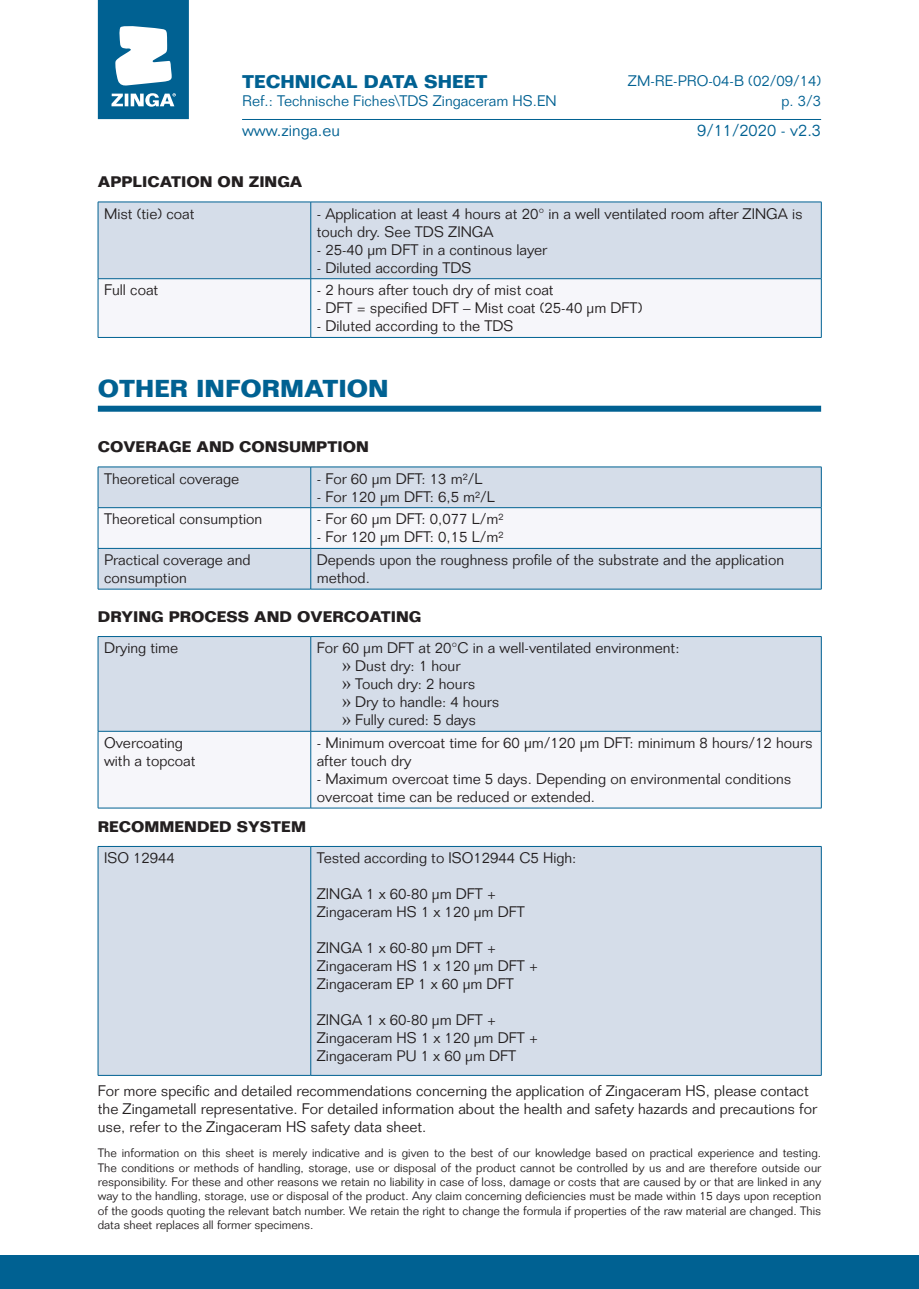
<style>
.page{position:relative;width:919px;height:1289px;background:#fff}
.page>*{position:absolute;margin:0;border:0;box-sizing:border-box;transform-origin:0 0}
.Paragraph{font:700 24px "Folio Std";color:#006192}
.t1{font:700 18px "Folio Std";color:#006192}
.t2{font:300 16.5px "Folio Std";color:#006192}
.t3{font:300 15px/18px "Folio Std";color:#231f20}
.Subparagraph{font:700 15px "Folio Std";color:#231f20}
.t4{font:300 15px "Folio Std";color:#006192}
.t5{font:300 12px/14.4px "Folio Std";color:#231f20;text-align:justify}
.s1{font-family:"Times New Roman";font-weight:400;font-size:18px}
</style>
<div class="page">
<svg style="left:98px;top:0;width:91px;height:119px"></svg>
<hr style="left:242px;top:119px;width:579px;height:1px;background:#006192">
<div style="left:0;top:1254px;width:918px;height:34px;background:#006192"></div>
<div style="left:98px;top:406px;width:723px;height:6px;background:#006192"></div>
<div style="left:99px;top:203px;width:722px;height:75px;background:#d5dde9"></div>
<div style="left:99px;top:279px;width:722px;height:58px;background:#f6f6fa"></div>
<hr style="left:98px;top:202px;width:213px;height:1px;background:#006192">
<hr style="left:98px;top:202px;width:1px;height:76px;background:#006192">
<hr style="left:311px;top:202px;width:510px;height:1px;background:#006192">
<hr style="left:310px;top:202px;width:1px;height:76px;background:#006192">
<hr style="left:821px;top:202px;width:1px;height:76px;background:#006192">
<hr style="left:98px;top:278px;width:213px;height:1px;background:#006192">
<hr style="left:98px;top:279px;width:1px;height:58px;background:#006192">
<hr style="left:311px;top:278px;width:510px;height:1px;background:#006192">
<hr style="left:310px;top:279px;width:1px;height:58px;background:#006192">
<hr style="left:821px;top:279px;width:1px;height:58px;background:#006192">
<hr style="left:98px;top:337px;width:213px;height:1px;background:#006192">
<hr style="left:311px;top:337px;width:510px;height:1px;background:#006192">
<div style="left:99px;top:467px;width:722px;height:122px;background:#d5dde9"></div>
<div style="left:99px;top:508px;width:722px;height:40px;background:#f6f6fa"></div>
<hr style="left:98px;top:466px;width:213px;height:1px;background:#006192">
<hr style="left:98px;top:467px;width:1px;height:40px;background:#006192">
<hr style="left:311px;top:466px;width:510px;height:1px;background:#006192">
<hr style="left:310px;top:467px;width:1px;height:40px;background:#006192">
<hr style="left:821px;top:467px;width:1px;height:40px;background:#006192">
<hr style="left:98px;top:507px;width:213px;height:1px;background:#006192">
<hr style="left:98px;top:508px;width:1px;height:40px;background:#006192">
<hr style="left:311px;top:507px;width:510px;height:1px;background:#006192">
<hr style="left:310px;top:508px;width:1px;height:40px;background:#006192">
<hr style="left:821px;top:508px;width:1px;height:40px;background:#006192">
<hr style="left:98px;top:548px;width:213px;height:1px;background:#006192">
<hr style="left:98px;top:548px;width:1px;height:41px;background:#006192">
<hr style="left:311px;top:548px;width:510px;height:1px;background:#006192">
<hr style="left:310px;top:548px;width:1px;height:41px;background:#006192">
<hr style="left:821px;top:548px;width:1px;height:41px;background:#006192">
<hr style="left:98px;top:589px;width:213px;height:1px;background:#006192">
<hr style="left:311px;top:589px;width:510px;height:1px;background:#006192">
<div style="left:99px;top:637px;width:722px;height:94px;background:#d5dde9"></div>
<hr style="left:98px;top:636px;width:213px;height:1px;background:#006192">
<hr style="left:98px;top:636px;width:1px;height:95px;background:#006192">
<hr style="left:311px;top:636px;width:510px;height:1px;background:#006192">
<hr style="left:310px;top:636px;width:1px;height:95px;background:#006192">
<hr style="left:821px;top:636px;width:1px;height:95px;background:#006192">
<hr style="left:98px;top:731px;width:213px;height:1px;background:#006192">
<hr style="left:98px;top:731px;width:1px;height:76px;background:#006192">
<hr style="left:311px;top:731px;width:510px;height:1px;background:#006192">
<hr style="left:310px;top:731px;width:1px;height:76px;background:#006192">
<hr style="left:821px;top:731px;width:1px;height:76px;background:#006192">
<hr style="left:98px;top:807px;width:213px;height:1px;background:#006192">
<hr style="left:311px;top:807px;width:510px;height:1px;background:#006192">
<div style="left:99px;top:847px;width:722px;height:228px;background:#d5dde9"></div>
<hr style="left:98px;top:846px;width:213px;height:1px;background:#006192">
<hr style="left:98px;top:846px;width:1px;height:229px;background:#006192">
<hr style="left:311px;top:846px;width:510px;height:1px;background:#006192">
<hr style="left:310px;top:846px;width:1px;height:229px;background:#006192">
<hr style="left:821px;top:846px;width:1px;height:229px;background:#006192">
<hr style="left:98px;top:1075px;width:213px;height:1px;background:#006192">
<hr style="left:311px;top:1075px;width:510px;height:1px;background:#006192">
<p class="t1" style="left:242px;top:71px;width:247px">TECHNICAL DATA SHEET</p>
<p class="t4" style="left:242px;top:92px;width:316px">Ref.: Technische Fiches\TDS Zingaceram HS.EN</p>
<p class="t4" style="left:628px;top:72px;width:195px">ZM-RE-PRO-04-B (02/09/14)</p>
<p class="t4" style="left:781px;top:92px;width:41px">p. 3/3</p>
<p class="t2" style="left:697px;top:120px;width:125px">9/11/2020 - v2.3</p>
<p class="t2" style="left:242px;top:120px;width:99px">www.zinga.eu</p>
<p class="Subparagraph" style="left:98px;top:173px;width:206px">APPLICATION ON ZINGA</p>
<p class="t3" style="left:104px;top:204px;width:92px">Mist (tie) coat</p>
<p class="t3" style="left:317px;top:204px;width:487px">- Application at least 4 hours at 20° in a well ventilated room after ZINGA is touch dry. See TDS ZINGA</p>
<p class="t3" style="left:317px;top:240px;width:232px">- 25-40 μm DFT in a continous layer</p>
<p class="t3" style="left:317px;top:258px;width:156px">- Diluted according TDS</p>
<p class="t3" style="left:104px;top:281px;width:56px">Full coat</p>
<p class="t3" style="left:317px;top:281px;width:238px">- 2 hours after touch dry of mist coat</p>
<p class="t3" style="left:317px;top:299px;width:327px">- DFT = specified DFT – Mist coat (25-40 µm DFT)</p>
<p class="t3" style="left:317px;top:317px;width:198px">- Diluted according to the TDS</p>
<p class="Paragraph" style="left:98px;top:374px;width:292px">OTHER INFORMATION</p>
<p class="Subparagraph" style="left:98px;top:437px;width:272px">COVERAGE AND CONSUMPTION</p>
<p class="t3" style="left:104px;top:469px;width:137px">Theoretical coverage</p>
<p class="t3" style="left:317px;top:469px;width:167px">- For 60 μm DFT: 13 m²/L</p>
<p class="t3" style="left:317px;top:487px;width:180px">- For 120 μm DFT: 6,5 m²/L</p>
<p class="t3" style="left:104px;top:510px;width:160px">Theoretical consumption</p>
<p class="t3" style="left:317px;top:510px;width:188px">- For 60 μm DFT: 0,077 L/m²</p>
<p class="t3" style="left:317px;top:528px;width:188px">- For 120 μm DFT: 0,15 L/m²</p>
<p class="t3" style="left:104px;top:551px;width:148px">Practical coverage and consumption</p>
<p class="t3" style="left:317px;top:551px;width:469px">Depends upon the roughness profile of the substrate and the application method.</p>
<p class="Subparagraph" style="left:98px;top:607px;width:325px">DRYING PROCESS AND OVERCOATING</p>
<p class="t3" style="left:104px;top:639px;width:76px">Drying time</p>
<p class="t3" style="left:317px;top:639px;width:364px">For 60 μm DFT at 20°C in a well-ventilated environment:</p>
<p class="t3" style="left:342px;top:657px;width:120px"><span class="s1">»</span> Dust dry: 1 hour</p>
<p class="t3" style="left:342px;top:675px;width:134px"><span class="s1">»</span> Touch dry: 2 hours</p>
<p class="t3" style="left:342px;top:693px;width:158px"><span class="s1">»</span> Dry to handle: 4 hours</p>
<p class="t3" style="left:342px;top:711px;width:135px"><span class="s1">»</span> Fully cured: 5 days</p>
<p class="t3" style="left:104px;top:733px;width:80px">Overcoating</p>
<p class="t3" style="left:104px;top:751px;width:93px">with a topcoat</p>
<p class="t3" style="left:317px;top:733px;width:497px">- Minimum overcoat time for 60 µm/120 µm DFT: minimum 8 hours/12 hours after touch dry</p>
<p class="t3" style="left:317px;top:769px;width:476px">- Maximum overcoat time 5 days. Depending on environmental conditions overcoat time can be reduced or extended.</p>
<p class="Subparagraph" style="left:98px;top:817px;width:210px">RECOMMENDED SYSTEM</p>
<p class="t3" style="left:104px;top:848px;width:72px">ISO 12944</p>
<p class="t3" style="left:317px;top:848px;width:261px">Tested according to ISO12944 C5 High:</p>
<p class="t3" style="left:317px;top:884px;width:210px">ZINGA 1 x 60-80 μm DFT +<br>Zingaceram HS 1 x 120 μm DFT</p>
<p class="t3" style="left:317px;top:938px;width:223px">ZINGA 1 x 60-80 μm DFT +<br>Zingaceram HS 1 x 120 μm DFT +<br>Zingaceram EP 1 x 60 µm DFT</p>
<p class="t3" style="left:317px;top:1010px;width:223px">ZINGA 1 x 60-80 μm DFT +<br>Zingaceram HS 1 x 120 μm DFT +<br>Zingaceram PU 1 x 60 µm DFT</p>
<p class="t3" style="left:98px;top:1081px;width:720px">For more specific and detailed recommendations concerning the application of Zingaceram HS, please contact the Zingametall representative. For detailed information about the health and safety hazards and precautions for use, refer to the Zingaceram HS safety data sheet.</p>
<p class="t5" style="left:98px;top:1145px;width:724px">The information on this sheet is merely indicative and is given to the best of our knowledge based on practical experience and testing.<br>The conditions or methods of handling, storage, use or disposal of the product cannot be controlled by us and are therefore outside our responsibility. For these and other reasons we retain no liability in case of loss, damage or costs that are caused by or that are linked in any way to the handling, storage, use or disposal of the product. Any claim concerning deficiencies must be made within 15 days upon reception of the goods quoting the relevant batch number. We retain the right to change the formula if properties of the raw material are changed. This data sheet replaces all former specimens.</p>
</div>
